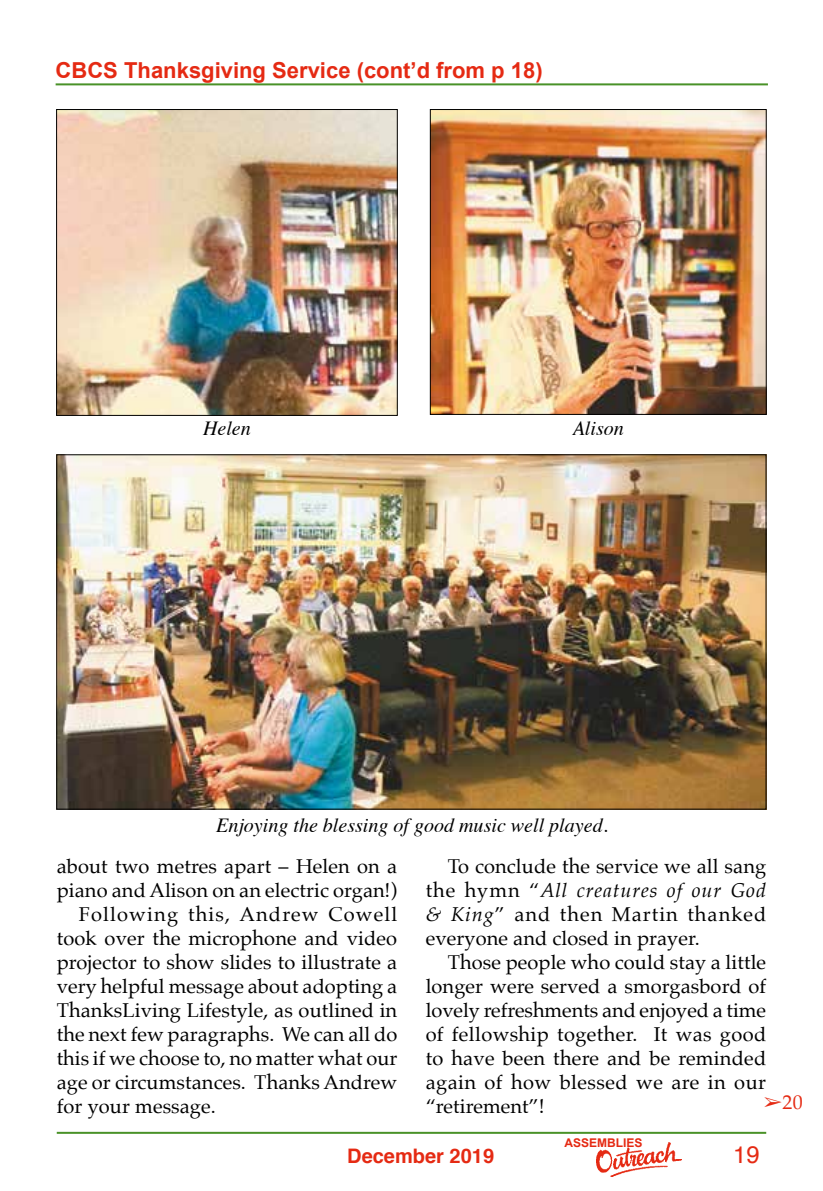
<style>
.page{position:relative;width:823px;height:1191px;background:#fff}
.page>*{position:absolute;margin:0;border:0;box-sizing:border-box;transform-origin:0 0}
.t1{font:24px "Helvetica";color:#e52a13}
.t2{font:700 22px "Arial";color:#e52a13}
.t3{font:20px/24px "Palatino";letter-spacing:.005em;color:#000;text-align:justify}
.t4{font:italic 20px "Times";color:#000}
.t5{font:20px "Palatino";letter-spacing:.06em;color:#000}
.t6{font:700 20px "Helvetica";color:#e52a13}
.t7{font:20px "Palatino";color:#e52a13}
.t8{font:700 12px "Arial";color:#e52a13}
.s1{font-style:italic}
</style>
<div class="page">
<hr style="left:57px;top:1131px;width:708px;height:2px;background:#4a9228">
<img style="left:596px;top:1142px;width:85px;height:34px">
<hr style="left:56px;top:83px;width:711px;height:2px;background:#4a9228">
<img style="left:432px;top:111px;width:332px;height:302px">
<div style="left:430px;top:109px;width:336px;height:306px;border:1px solid #000"></div>
<img style="left:58px;top:111px;width:337px;height:303px">
<div style="left:56px;top:109px;width:341px;height:307px;border:1px solid #000"></div>
<img style="left:58px;top:456px;width:705px;height:351px">
<p class="t2" style="left:56px;top:55px;width:488px">CBCS Thanksgiving Service (cont’d from p 18)</p>
<p class="t4" style="left:203px;top:411px;width:49px">Helen</p>
<p class="t4" style="left:572px;top:411px;width:53px">Alison</p>
<p class="t4" style="left:216px;top:808px;width:393px">Enjoying the blessing of good music well played.</p>
<p class="t3" style="left:57px;top:854px;width:342px">about two metres apart – Helen on a</p>
<p class="t3" style="left:57px;top:878px;width:342px">piano and Alison on an electric organ!)</p>
<p class="t5" style="left:79px;top:897px;width:320px">Following this, Andrew Cowell</p>
<p class="t3" style="left:57px;top:926px;width:342px">took over the microphone and video</p>
<p class="t3" style="left:57px;top:950px;width:342px">projector to show slides to illustrate a</p>
<p class="t3" style="left:57px;top:974px;width:342px">very helpful message about adopting a</p>
<p class="t3" style="left:57px;top:998px;width:342px">ThanksLiving Lifestyle, as outlined in</p>
<p class="t3" style="left:57px;top:1022px;width:342px">the next few paragraphs. We can all do</p>
<p class="t3" style="left:57px;top:1046px;width:342px">this if we choose to, no matter what our</p>
<p class="t3" style="left:57px;top:1070px;width:342px">age or circumstances. Thanks Andrew</p>
<p class="t3" style="left:57px;top:1094px;width:160px">for your message.</p>
<p class="t3" style="left:425px;top:854px;width:342px;text-indent:22px">To conclude the service we all sang the hymn “<span class="s1">All creatures of our God &amp; King</span>” and then Martin thanked everyone and closed in prayer.</p>
<p class="t3" style="left:425px;top:950px;width:342px;text-indent:22px">Those people who could stay a little longer were served a smorgasbord of lovely refreshments and enjoyed a time of fellowship together. It was good to have been there and be reminded again of how blessed we are in our “retirement”!</p>
<p class="t7" style="left:763px;top:1086px;width:40px">➢20</p>
<p class="t8" style="left:564px;top:1135px;width:80px">ASSEMBLIES</p>
<p class="t6" style="left:347px;top:1139px;width:148px">December 2019</p>
<p class="t1" style="left:732px;top:1135px;width:28px">19</p>
</div>
